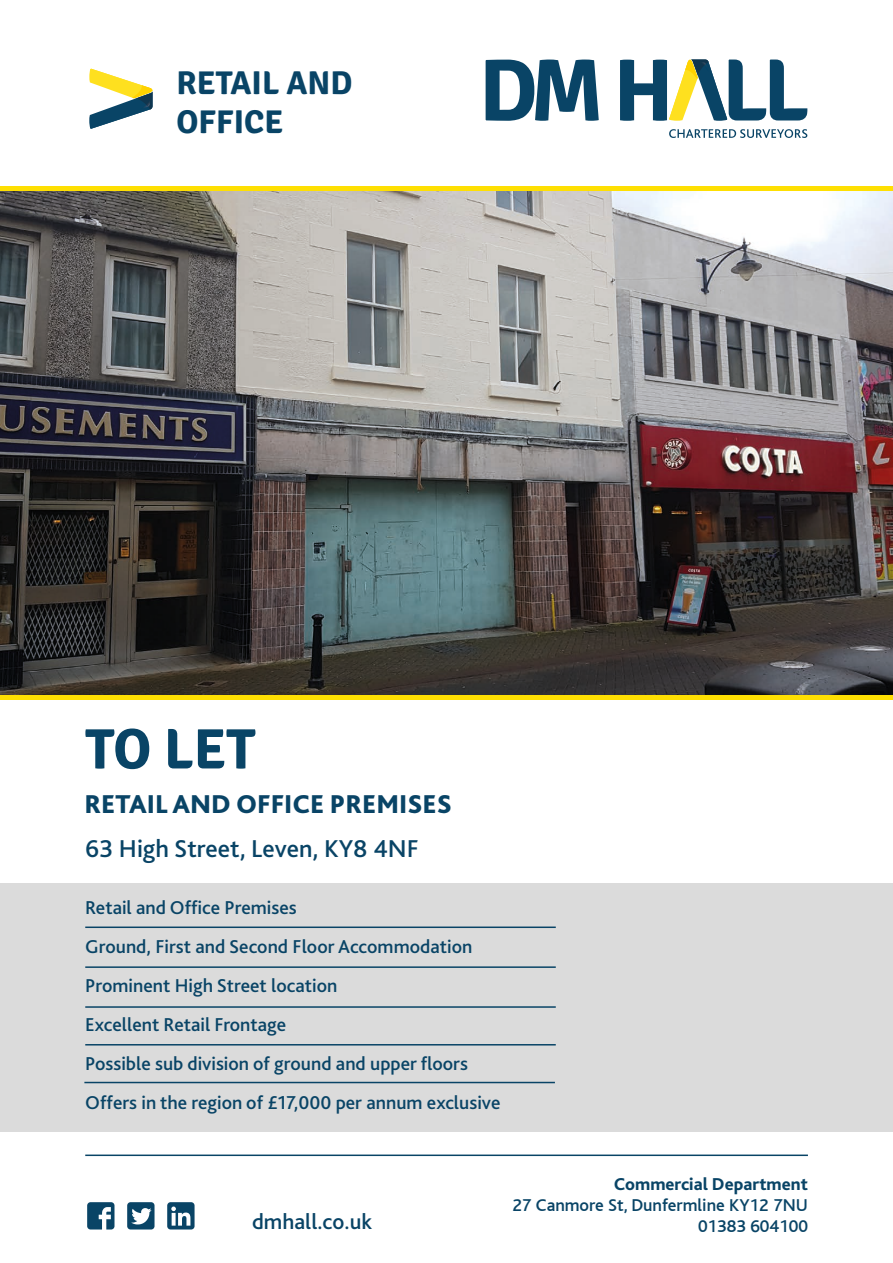
<style>
.page{position:relative;width:893px;height:1263px;background:#fff}
.page>*{position:absolute;margin:0;border:0;box-sizing:border-box;transform-origin:0 0}
.t1{font:700 57px "Signika";color:#094466}
.t2{font:700 33px/39.6px "Signika";color:#094466}
.t3{font:800 27px "Bliss 2";color:#094466}
.t4{font:500 25.5px "Bliss 2";color:#094466}
.t5{font:500 22.5px "Bliss 2";color:#094466}
.t6{font:500 19.5px/39px "Bliss 2";color:#094466}
.t7{font:500 18px "Bliss";color:#094466}
.t8{font:800 18px "Bliss 2";color:#094466}
</style>
<div class="page">
<div style="left:0;top:883px;width:893px;height:248px;background:#dbdbdb"></div>
<div style="left:0;top:694px;width:893px;height:6px;background:#fedf02"></div>
<div style="left:0;top:187px;width:893px;height:5px;background:#fedf02"></div>
<svg style="left:486px;top:60px;width:113px;height:61px"></svg>
<svg style="left:669px;top:129px;width:138px;height:9px"></svg>
<svg style="left:620px;top:60px;width:187px;height:61px"></svg>
<svg style="left:89px;top:69px;width:64px;height:60px"></svg>
<hr style="left:85px;top:926px;width:471px;height:2px;background:#094466">
<hr style="left:85px;top:966px;width:471px;height:2px;background:#094466">
<hr style="left:85px;top:1006px;width:471px;height:2px;background:#094466">
<hr style="left:85px;top:1044px;width:471px;height:1px;background:#094466">
<hr style="left:84px;top:1082px;width:471px;height:1px;background:#094466">
<hr style="left:85px;top:1154px;width:723px;height:2px;background:#094466">
<svg style="left:87px;top:1202px;width:27px;height:27px"></svg>
<div style="left:127px;top:1202px;width:28px;height:27px;background:#094466;border-radius:3px"></div>
<svg style="left:131px;top:1208px;width:20px;height:16px"></svg>
<div style="left:167px;top:1202px;width:28px;height:27px;background:#094466;border-radius:3px"></div>
<svg style="left:171px;top:1206px;width:19px;height:19px"></svg>
<img style="left:0;top:192px;width:893px;height:502px">
<h2 class="t2" style="left:176px;top:63px;width:178px">RETAIL AND<br>OFFICE</h2>
<h1 class="t1" style="left:85px;top:715px;width:172px">TO LET</h1>
<h3 class="t3" style="left:84px;top:787px;width:369px">RETAIL AND OFFICE PREMISES</h3>
<h3 class="t4" style="left:85px;top:833px;width:335px">63 High Street, Leven, KY8 4NF</h3>
<p class="t6" style="left:85px;top:887px;width:417px">Retail and Office Premises<br>Ground, First and Second Floor Accommodation Prominent High Street location<br>Excellent Retail Frontage<br>Possible sub division of ground and upper floors Offers in the region of £17,000 per annum exclusive</p>
<p class="t8" style="left:614px;top:1173px;width:195px">Commercial Department</p>
<p class="t7" style="left:512px;top:1196px;width:297px">27 Canmore St, Dunfermline KY12 7NU</p>
<p class="t5" style="left:252px;top:1207px;width:122px">dmhall.co.uk</p>
<p class="t7" style="left:698px;top:1217px;width:111px">01383 604100</p>
</div>
